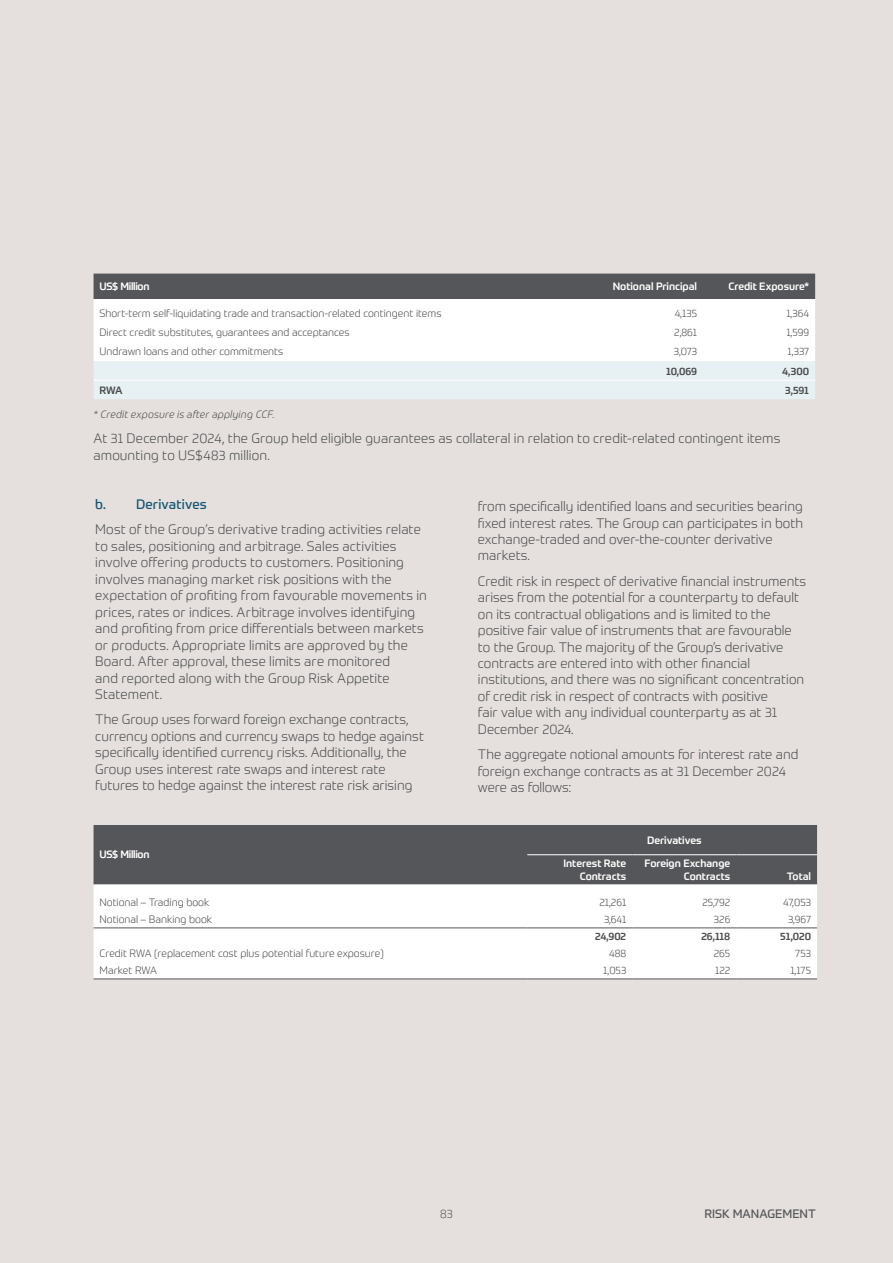
<style>
.page{position:relative;width:893px;height:1263px;background:#e5e0de}
.page>*{position:absolute;margin:0;border:0;box-sizing:border-box;transform-origin:0 0}
.t1{font:300 13.5px/16.5px "Prometo";color:#4b4c4d}
.t2{font:13.5px "Prometo";letter-spacing:.015em;color:#135770}
.t3{font:12px "Prometo";color:#555659}
.t4{font:300 12px "Prometo";color:#555659}
.t5{font:300 10.5px "Prometo";color:#4b4c4d}
.t6{font:500 10.5px/12.6px "Prometo";color:#fff;text-align:right}
.t7{font:500 10.5px "Prometo";letter-spacing:-.01em;color:#4b4c4d}
.t8{font:italic 300 10.5px "Prometo";letter-spacing:.015em;color:#4b4c4d}
.t9{font:500 10.5px "Prometo";letter-spacing:-.03em;color:#fff}
</style>
<div class="page">
<svg style="left:94px;top:274px;width:721px;height:125px"></svg>
<hr style="left:94px;top:380px;width:497px;height:1px;background:#fff">
<hr style="left:591px;top:380px;width:112px;height:1px;background:#fff">
<hr style="left:703px;top:380px;width:112px;height:1px;background:#fff">
<div style="left:94px;top:825px;width:723px;height:59px;background:#555659"></div>
<div style="left:94px;top:884px;width:723px;height:95px;background:#fff"></div>
<hr style="left:527px;top:854px;width:105px;height:1px;background:#fff">
<hr style="left:632px;top:854px;width:104px;height:1px;background:#fff">
<hr style="left:736px;top:854px;width:81px;height:1px;background:#fff">
<hr style="left:94px;top:893px;width:433px;height:1px;background:#fff">
<hr style="left:527px;top:893px;width:105px;height:1px;background:#fff">
<hr style="left:632px;top:893px;width:104px;height:1px;background:#fff">
<hr style="left:736px;top:893px;width:81px;height:1px;background:#fff">
<hr style="left:94px;top:927px;width:433px;height:1px;background:#555659">
<hr style="left:527px;top:927px;width:105px;height:1px;background:#555659">
<hr style="left:632px;top:927px;width:104px;height:1px;background:#555659">
<hr style="left:736px;top:927px;width:81px;height:1px;background:#555659">
<hr style="left:94px;top:979px;width:433px;height:1px;background:#555659">
<hr style="left:527px;top:979px;width:105px;height:1px;background:#555659">
<hr style="left:632px;top:979px;width:104px;height:1px;background:#555659">
<hr style="left:736px;top:979px;width:81px;height:1px;background:#555659">
<p class="t9" style="left:100px;top:280px;width:51px">US$ Million</p>
<p class="t6" style="left:613px;top:280px;width:86px">Notional Principal</p>
<p class="t6" style="left:728px;top:280px;width:82px">Credit Exposure*</p>
<p class="t5" style="left:100px;top:307px;width:343px">Short-term self-liquidating trade and transaction-related contingent items</p>
<p class="t5" style="left:675px;top:307px;width:24px">4,135</p>
<p class="t5" style="left:786px;top:307px;width:24px">1,364</p>
<p class="t5" style="left:100px;top:326px;width:252px">Direct credit substitutes, guarantees and acceptances</p>
<p class="t5" style="left:674px;top:326px;width:24px">2,861</p>
<p class="t5" style="left:786px;top:326px;width:24px">1,599</p>
<p class="t5" style="left:100px;top:345px;width:185px">Undrawn loans and other commitments</p>
<p class="t5" style="left:674px;top:345px;width:25px">3,073</p>
<p class="t5" style="left:787px;top:345px;width:23px">1,337</p>
<p class="t7" style="left:666px;top:364px;width:33px">10,069</p>
<p class="t7" style="left:782px;top:364px;width:28px">4,300</p>
<p class="t7" style="left:100px;top:383px;width:25px">RWA</p>
<p class="t7" style="left:785px;top:383px;width:25px">3,591</p>
<p class="t8" style="left:94px;top:408px;width:183px">* Credit exposure is after applying CCF.</p>
<p class="t1" style="left:94px;top:430px;width:688px">At 31 December 2024, the Group held eligible guarantees as collateral in relation to credit-related contingent items amounting to US$483 million.</p>
<p class="t2" style="left:95px;top:496px;width:113px">b. Derivatives</p>
<p class="t1" style="left:95px;top:521px;width:333px">Most of the Group’s derivative trading activities relate to sales, positioning and arbitrage. Sales activities involve offering products to customers. Positioning involves managing market risk positions with the expectation of profiting from favourable movements in prices, rates or indices. Arbitrage involves identifying and profiting from price differentials between markets or products. Appropriate limits are approved by the Board. After approval, these limits are monitored<br>and reported along with the Group Risk Appetite Statement.</p>
<p class="t1" style="left:95px;top:711px;width:330px">The Group uses forward foreign exchange contracts, currency options and currency swaps to hedge against specifically identified currency risks. Additionally, the Group uses interest rate swaps and interest rate futures to hedge against the interest rate risk arising</p>
<p class="t1" style="left:478px;top:498px;width:327px">from specifically identified loans and securities bearing fixed interest rates. The Group can participates in both exchange-traded and over-the-counter derivative markets.</p>
<p class="t1" style="left:478px;top:572px;width:330px">Credit risk in respect of derivative financial instruments arises from the potential for a counterparty to default on its contractual obligations and is limited to the positive fair value of instruments that are favourable to the Group. The majority of the Group’s derivative contracts are entered into with other financial institutions, and there was no significant concentration of credit risk in respect of contracts with positive<br>fair value with any individual counterparty as at 31<br>December 2024.</p>
<p class="t1" style="left:478px;top:746px;width:322px">The aggregate notional amounts for interest rate and foreign exchange contracts as at 31 December 2024 were as follows:</p>
<p class="t9" style="left:100px;top:847px;width:51px">US$ Million</p>
<p class="t6" style="left:647px;top:834px;width:56px">Derivatives</p>
<p class="t6" style="left:563px;top:857px;width:64px">Interest Rate<br>Contracts</p>
<p class="t6" style="left:644px;top:857px;width:87px">Foreign Exchange<br>Contracts</p>
<p class="t6" style="left:787px;top:870px;width:26px">Total</p>
<p class="t5" style="left:100px;top:896px;width:111px">Notional – Trading book</p>
<p class="t5" style="left:599px;top:896px;width:28px">21,261</p>
<p class="t5" style="left:702px;top:896px;width:29px">25,792</p>
<p class="t5" style="left:783px;top:896px;width:29px">47,053</p>
<p class="t5" style="left:100px;top:913px;width:114px">Notional – Banking book</p>
<p class="t5" style="left:604px;top:913px;width:24px">3,641</p>
<p class="t5" style="left:714px;top:913px;width:18px">326</p>
<p class="t5" style="left:788px;top:913px;width:25px">3,967</p>
<p class="t7" style="left:595px;top:930px;width:33px">24,902</p>
<p class="t7" style="left:701px;top:930px;width:30px">26,118</p>
<p class="t7" style="left:780px;top:930px;width:32px">51,020</p>
<p class="t5" style="left:100px;top:947px;width:286px">Credit RWA (replacement cost plus potential future exposure)</p>
<p class="t5" style="left:609px;top:947px;width:19px">488</p>
<p class="t5" style="left:714px;top:947px;width:18px">265</p>
<p class="t5" style="left:795px;top:947px;width:17px">753</p>
<p class="t5" style="left:100px;top:964px;width:59px">Market RWA</p>
<p class="t5" style="left:603px;top:964px;width:24px">1,053</p>
<p class="t5" style="left:715px;top:964px;width:17px">122</p>
<p class="t5" style="left:790px;top:964px;width:22px">1,175</p>
<p class="t4" style="left:440px;top:1206px;width:14px">83</p>
<p class="t3" style="left:704px;top:1206px;width:113px">RISK MANAGEMENT</p>
</div>
